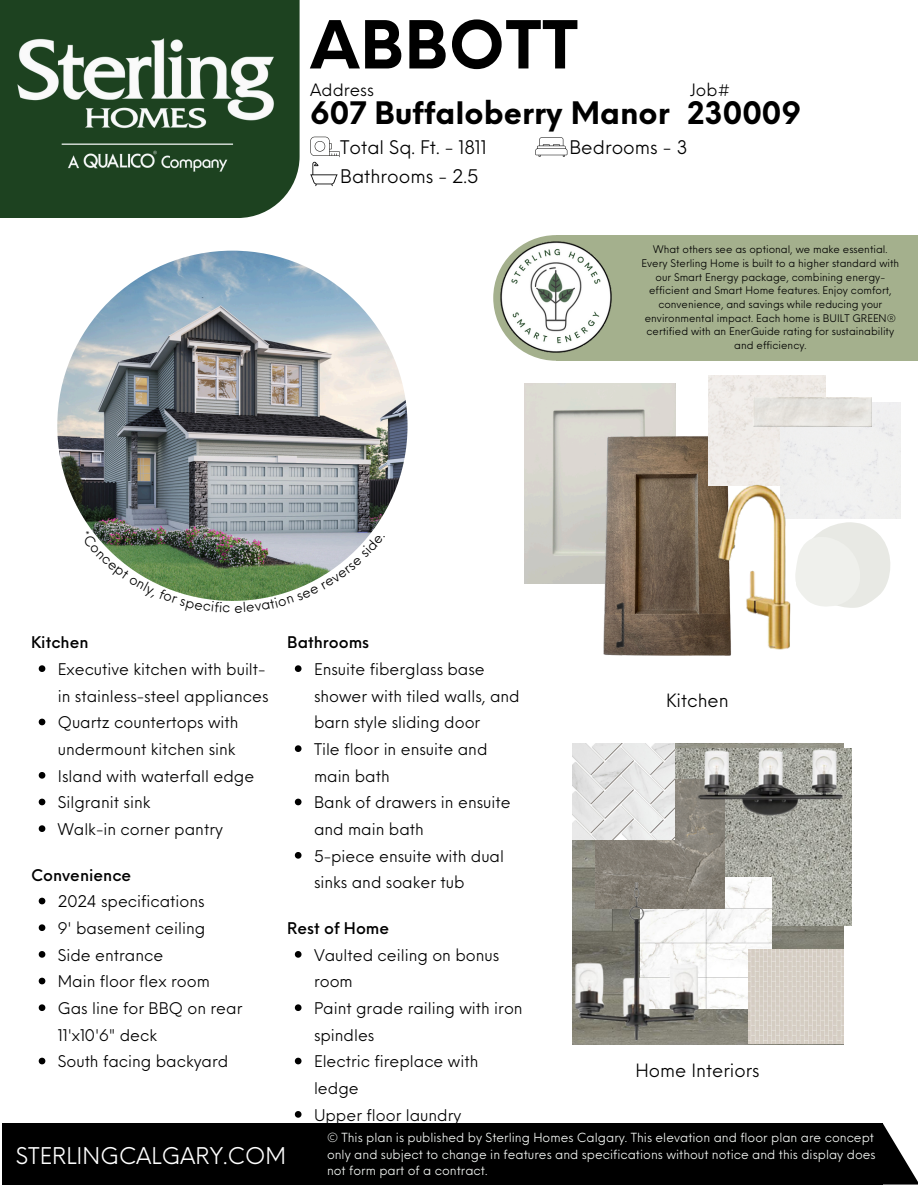
<style>
.page{position:relative;width:918px;height:1188px;background:#fff}
.page>*{position:absolute;margin:0;border:0;box-sizing:border-box;transform-origin:0 0}
.t1{font:700 64.5px "Neue Einstellung";letter-spacing:.01em;color:#000}
.t2{font:700 30.3px "Neue Einstellung";color:#000}
.t3{font:22.5px "Neue Einstellung";color:#fff}
.t4{font:18.3px "Neue Einstellung";color:#000}
.t5{font:17.85px "Neue Einstellung";color:#000}
.t6{font:16.65px "Neue Einstellung";color:#000}
.t7{font:15.75px/26.7px "Neue Einstellung";color:#000}
.t8{font:500 15.75px "Neue Einstellung";color:#000}
.t9{font:12.3px/16.4px "Neue Einstellung";color:#f6f9f6}
.t10{font:10.2px/13.6px "Neue Einstellung";color:#000;text-align:center}
</style>
<div class="page">
<div style="left:0;top:0;width:300px;height:218px;background:#1d4220"></div>
<img style="left:17px;top:38px;width:257px;height:134px">
<div style="left:2px;top:1123px;width:881px;height:62px;background:#000"></div>
<svg style="left:883px;top:1124px;width:35px;height:61px"></svg>
<img style="left:57px;top:251px;width:351px;height:350px;border-radius:50%">
<svg style="left:535px;top:137px;width:32px;height:20px"></svg>
<svg style="left:310px;top:137px;width:30px;height:49px"></svg>
<div style="left:556px;top:235px;width:362px;height:126px;background:#a4b08d"></div>
<img style="left:493px;top:235px;width:119px;height:126px">
<img style="left:573px;top:744px;width:271px;height:300px">
<img style="left:675px;top:749px;width:177px;height:177px">
<img style="left:702px;top:878px;width:69px;height:130px">
<img style="left:595px;top:780px;width:130px;height:129px">
<img style="left:572px;top:878px;width:130px;height:167px">
<img style="left:573px;top:744px;width:102px;height:95px">
<img style="left:698px;top:748px;width:146px;height:68px">
<img style="left:749px;top:949px;width:94px;height:95px">
<svg style="left:295px;top:665px;width:7px;height:7px"></svg>
<svg style="left:295px;top:745px;width:7px;height:7px"></svg>
<svg style="left:295px;top:799px;width:7px;height:6px"></svg>
<svg style="left:295px;top:852px;width:7px;height:7px"></svg>
<svg style="left:295px;top:951px;width:7px;height:7px"></svg>
<svg style="left:295px;top:1004px;width:7px;height:7px"></svg>
<svg style="left:295px;top:1058px;width:7px;height:6px"></svg>
<svg style="left:295px;top:1111px;width:7px;height:7px"></svg>
<svg style="left:39px;top:665px;width:6px;height:7px"></svg>
<svg style="left:39px;top:719px;width:6px;height:6px"></svg>
<svg style="left:39px;top:772px;width:6px;height:7px"></svg>
<svg style="left:39px;top:799px;width:6px;height:6px"></svg>
<svg style="left:39px;top:825px;width:6px;height:7px"></svg>
<svg style="left:39px;top:898px;width:6px;height:6px"></svg>
<svg style="left:39px;top:924px;width:6px;height:7px"></svg>
<svg style="left:39px;top:951px;width:6px;height:7px"></svg>
<svg style="left:39px;top:978px;width:6px;height:6px"></svg>
<svg style="left:39px;top:1004px;width:6px;height:7px"></svg>
<svg style="left:39px;top:1058px;width:6px;height:6px"></svg>
<img style="left:524px;top:384px;width:151px;height:200px">
<img style="left:600px;top:433px;width:131px;height:223px">
<img style="left:708px;top:376px;width:117px;height:109px">
<div style="left:781px;top:402px;width:119px;height:116px;background:#f0f0f0"></div>
<img style="left:753px;top:398px;width:118px;height:29px">
<img style="left:603px;top:601px;width:32px;height:50px">
<img style="left:815px;top:522px;width:75px;height:85px">
<img style="left:798px;top:536px;width:62px;height:72px">
<img style="left:709px;top:478px;width:89px;height:177px">
<img style="left:91px;top:530px;width:282px;height:71px">
<p class="t1" style="left:310px;top:-14px;width:269px">ABBOTT</p>
<p class="t6" style="left:310px;top:75px;width:65px">Address</p>
<p class="t6" style="left:690px;top:75px;width:42px">Job#</p>
<p class="t2" style="left:310px;top:85px;width:361px">607 Buffaloberry Manor</p>
<h6 class="t2" style="left:687px;top:85px;width:116px">230009</h6>
<h1 class="t4" style="left:340px;top:131px;width:148px">Total Sq. Ft. - 1811</h1>
<h5 class="t4" style="left:569px;top:131px;width:120px">Bedrooms - 3</h5>
<h5 class="t4" style="left:340px;top:160px;width:140px">Bathrooms - 2.5</h5>
<p class="t8" style="left:31px;top:628px;width:59px">Kitchen</p>
<p class="t7" style="left:58px;top:654px;width:212px">Executive kitchen with built&shy;in stainless-steel appliances<br>Quartz countertops with undermount kitchen sink<br>Island with waterfall edge<br>Silgranit sink<br>Walk-in corner pantry</p>
<p class="t8" style="left:31px;top:861px;width:102px">Convenience</p>
<p class="t7" style="left:58px;top:887px;width:186px">2024 specifications<br>9' basement ceiling<br>Side entrance<br>Main floor flex room<br>Gas line for BBQ on rear<br>11'x10'6" deck<br>South facing backyard</p>
<p class="t8" style="left:287px;top:628px;width:83px">Bathrooms</p>
<p class="t7" style="left:314px;top:654px;width:207px">Ensuite fiberglass base shower with tiled walls, and barn style sliding door</p>
<p class="t7" style="left:314px;top:734px;width:175px">Tile floor in ensuite and main bath</p>
<p class="t7" style="left:314px;top:787px;width:198px">Bank of drawers in ensuite and main bath</p>
<p class="t7" style="left:314px;top:841px;width:192px">5-piece ensuite with dual sinks and soaker tub</p>
<p class="t8" style="left:287px;top:914px;width:104px">Rest of Home</p>
<p class="t7" style="left:314px;top:940px;width:187px">Vaulted ceiling on bonus room</p>
<p class="t7" style="left:314px;top:993px;width:210px">Paint grade railing with iron spindles</p>
<h6 class="t7" style="left:314px;top:1047px;width:166px">Electric fireplace with ledge</h6>
<p class="t7" style="left:314px;top:1100px;width:149px">Upper floor laundry</p>
<p class="t10" style="left:642px;top:242px;width:259px">What others see as optional, we make essential.<br>Every Sterling Home is built to a higher standard with our Smart Energy package, combining energy&shy;efficient and Smart Home features. Enjoy comfort, convenience, and savings while reducing your environmental impact. Each home is BUILT GREEN® certified with an EnerGuide rating for sustainability and efficiency.</p>
<p class="t5" style="left:666px;top:684px;width:64px">Kitchen</p>
<p class="t5" style="left:635px;top:1054px;width:126px">Home Interiors</p>
<p class="t3" style="left:16px;top:1136px;width:272px">STERLINGCALGARY.COM</p>
<p class="t9" style="left:327px;top:1129px;width:550px">© This plan is published by Sterling Homes Calgary. This elevation and floor plan are concept only and subject to change in features and specifications without notice and this display does not form part of a contract.</p>
</div>
